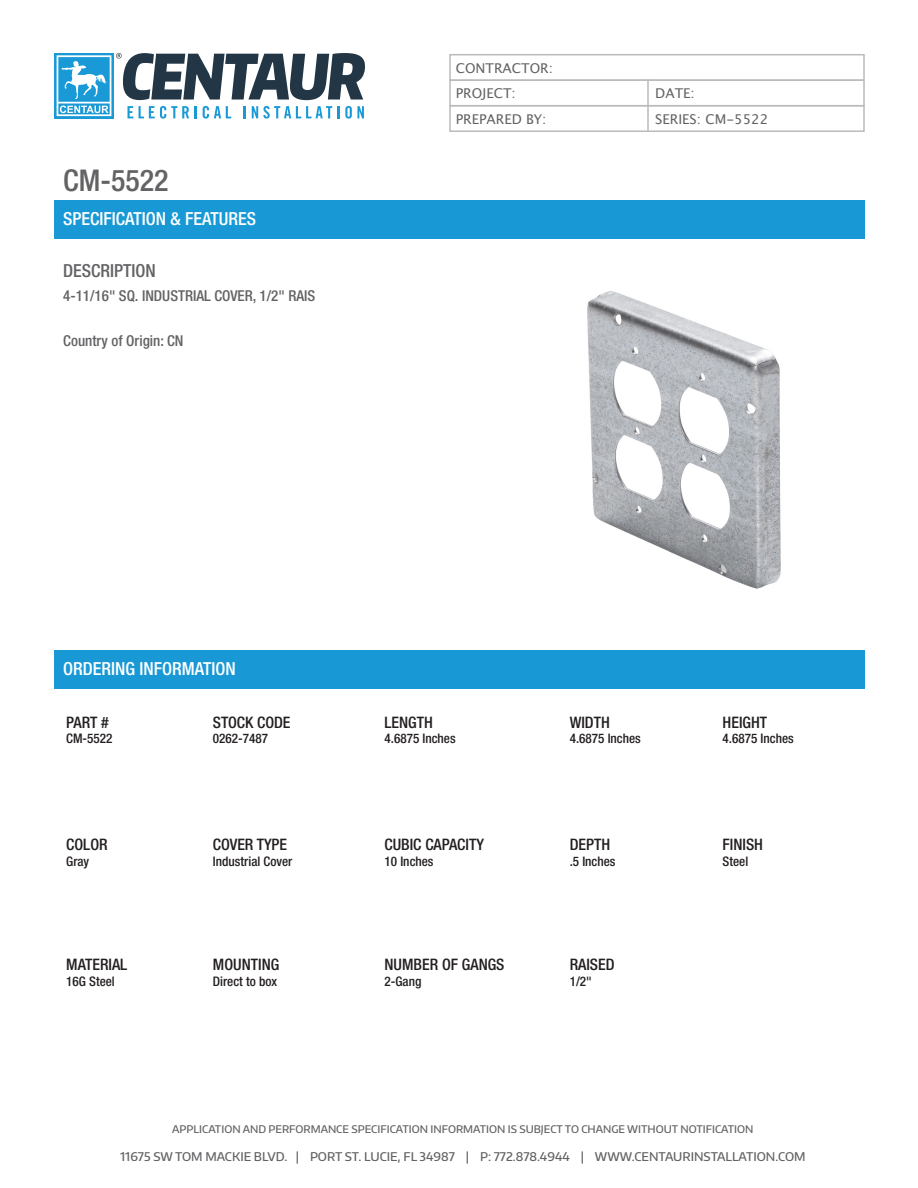
<style>
.page{position:relative;width:918px;height:1188px;background:#fff}
.page>*{position:absolute;margin:0;border:0;box-sizing:border-box;transform-origin:0 0}
.t1{font:500 condensed 30px "Helvetica Neue";color:#636366}
.t2{font:500 condensed 18px "Helvetica Neue";color:#fff}
.t3{font:500 condensed 18px "Helvetica Neue";color:#636366}
.t4{font:500 condensed 15.9px "Helvetica Neue";color:#231f20}
.t5{font:500 condensed 15px "Helvetica Neue";color:#636366}
.t6{font:13.5px "Lucida Grande";color:#636366}
.t7{font:500 condensed 13.2px "Helvetica Neue";color:#231f20}
.t8{font:500 12px "Encode Sans Normal";color:#636366}
.t9{font:500 10.5px "Encode Sans Normal";color:#636366}
</style>
<div class="page">
<svg style="left:54px;top:53px;width:3px;height:65px"></svg>
<svg style="left:57px;top:53px;width:308px;height:65px"></svg>
<div style="left:449px;top:54px;width:416px;height:27px;border:2px solid #babbbb"></div>
<div style="left:449px;top:79px;width:416px;height:27px;border:2px solid #babbbb"></div>
<hr style="left:647px;top:80px;width:2px;height:25px;background:#babbbb">
<div style="left:449px;top:105px;width:416px;height:27px;border:2px solid #babbbb"></div>
<hr style="left:647px;top:106px;width:2px;height:24px;background:#babbbb">
<div style="left:54px;top:200px;width:811px;height:39px;background:#1899d6"></div>
<div style="left:54px;top:650px;width:811px;height:39px;background:#1899d6"></div>
<img style="left:587px;top:292px;width:194px;height:297px">
<p class="t1" style="left:63px;top:163px;width:107px">CM-5522</p>
<p class="t2" style="left:63px;top:208px;width:195px">SPECIFICATION &amp; FEATURES</p>
<p class="t3" style="left:63px;top:260px;width:94px">DESCRIPTION</p>
<p class="t5" style="left:63px;top:286px;width:254px">4-11/16" SQ. INDUSTRIAL COVER, 1/2" RAIS</p>
<p class="t5" style="left:63px;top:331px;width:122px">Country of Origin: CN</p>
<p class="t6" style="left:456px;top:60px;width:99px">CONTRACTOR:</p>
<p class="t6" style="left:456px;top:86px;width:62px">PROJECT:</p>
<p class="t6" style="left:655px;top:86px;width:41px">DATE:</p>
<p class="t6" style="left:456px;top:111px;width:92px">PREPARED BY:</p>
<p class="t6" style="left:655px;top:111px;width:115px">SERIES: CM-5522</p>
<p class="t2" style="left:63px;top:658px;width:174px">ORDERING INFORMATION</p>
<p class="t4" style="left:66px;top:712px;width:44px">PART #</p>
<p class="t7" style="left:66px;top:731px;width:48px">CM-5522</p>
<p class="t4" style="left:213px;top:712px;width:79px">STOCK CODE</p>
<p class="t7" style="left:213px;top:731px;width:57px">0262-7487</p>
<p class="t4" style="left:385px;top:712px;width:50px">LENGTH</p>
<p class="t7" style="left:385px;top:731px;width:73px">4.6875 Inches</p>
<p class="t4" style="left:570px;top:712px;width:42px">WIDTH</p>
<p class="t7" style="left:570px;top:731px;width:73px">4.6875 Inches</p>
<p class="t4" style="left:723px;top:712px;width:46px">HEIGHT</p>
<p class="t7" style="left:723px;top:731px;width:73px">4.6875 Inches</p>
<p class="t4" style="left:66px;top:835px;width:43px">COLOR</p>
<p class="t7" style="left:66px;top:854px;width:24px">Gray</p>
<p class="t4" style="left:213px;top:835px;width:76px">COVER TYPE</p>
<p class="t7" style="left:213px;top:854px;width:81px">Industrial Cover</p>
<p class="t4" style="left:385px;top:835px;width:101px">CUBIC CAPACITY</p>
<p class="t7" style="left:385px;top:854px;width:50px">10 Inches</p>
<p class="t4" style="left:570px;top:835px;width:42px">DEPTH</p>
<p class="t7" style="left:570px;top:854px;width:47px">.5 Inches</p>
<p class="t4" style="left:723px;top:835px;width:42px">FINISH</p>
<p class="t7" style="left:723px;top:854px;width:27px">Steel</p>
<p class="t4" style="left:66px;top:955px;width:63px">MATERIAL</p>
<p class="t7" style="left:66px;top:974px;width:50px">16G Steel</p>
<p class="t4" style="left:213px;top:955px;width:68px">MOUNTING</p>
<p class="t7" style="left:213px;top:974px;width:66px">Direct to box</p>
<p class="t4" style="left:385px;top:955px;width:121px">NUMBER OF GANGS</p>
<p class="t7" style="left:385px;top:974px;width:38px">2-Gang</p>
<p class="t4" style="left:570px;top:955px;width:46px">RAISED</p>
<p class="t7" style="left:570px;top:974px;width:24px">1/2"</p>
<p class="t9" style="left:172px;top:1122px;width:583px">APPLICATION AND PERFORMANCE SPECIFICATION INFORMATION IS SUBJECT TO CHANGE WITHOUT NOTIFICATION</p>
<p class="t8" style="left:120px;top:1149px;width:687px">11675 SW TOM MACKIE BLVD. | PORT ST. LUCIE, FL 34987 | P: 772.878.4944 | WWW.CENTAURINSTALLATION.COM</p>
</div>
